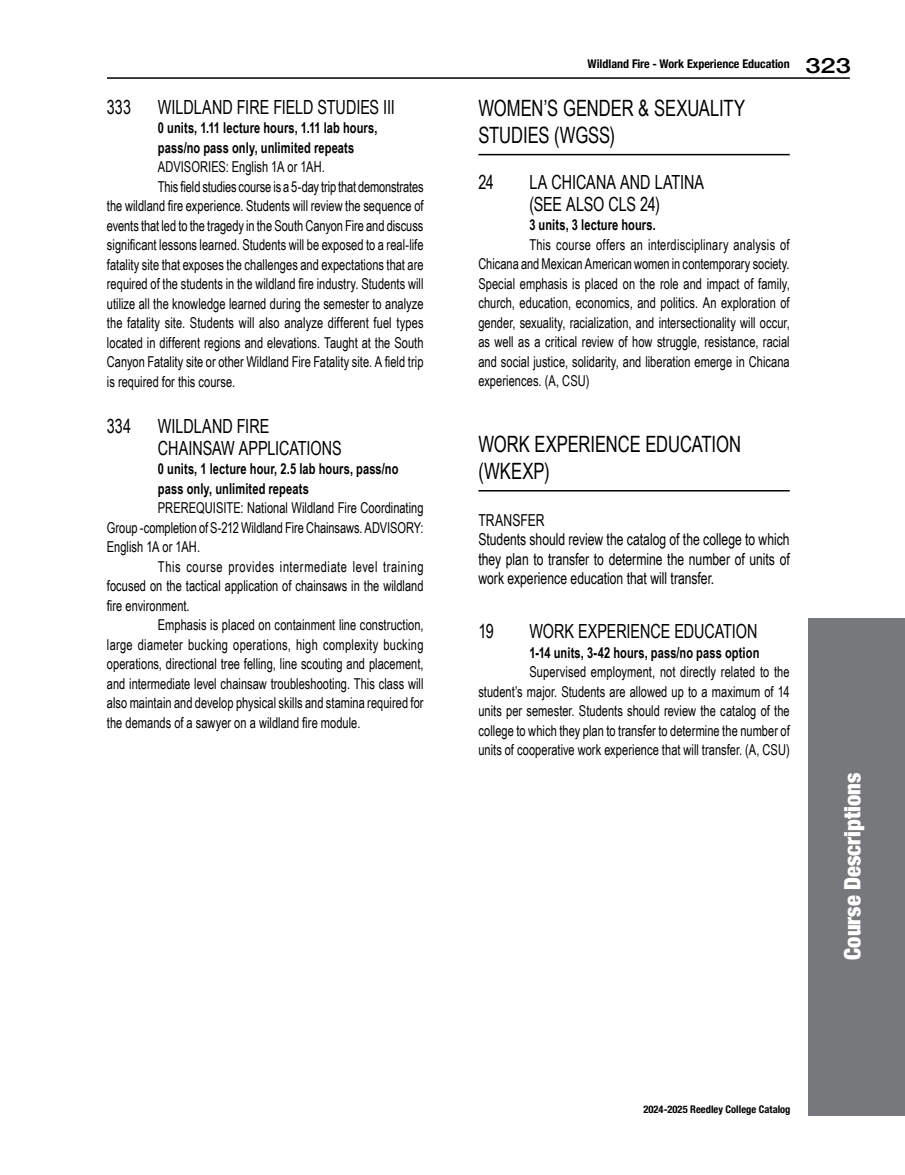
<style>
.page{position:relative;width:905px;height:1175px;background:#fff}
.page>*{position:absolute;margin:0;border:0;box-sizing:border-box;transform-origin:0 0}
.ProgramNAME{font:22.5px/27px "Arial Narrow";color:#000;scale:.9 1}
.t1{font:900 condensed 22.5px "Helvetica Neue";color:#fff}
.CourseTitlefinal{font:19.5px "Arial Narrow";color:#000;scale:.9 1}
.CourseTitlefinal-2{font:16.5px/19.5px "Arial Narrow";color:#000;text-align:justify;scale:.9 1}
.TEXTDES{font:15px/19.5px "Arial Narrow";color:#000;text-align:justify;scale:.9 1}
.CourseTitlefinal-3{font:15px/19.5px "Arial Narrow";letter-spacing:.005em;color:#000;text-align:justify;scale:.9 1}
.TEXTDES-2{font:700 15px "Arial Narrow";letter-spacing:.01em;color:#000;scale:.9 1}
.t2{font:700 condensed 12px "Helvetica Neue";color:#000}
.t3{font:700 condensed 10.5px "Helvetica Neue";color:#000}
.s1{font-weight:500;font-stretch:normal;font-size:21px}
</style>
<div class="page">
<hr style="left:107px;top:77px;width:742px;height:2px;background:#000">
<div style="left:808px;top:618px;width:96px;height:497px;background:#77787b"></div>
<hr style="left:478px;top:154px;width:311px;height:1px;background:#000">
<hr style="left:478px;top:490px;width:311px;height:1px;background:#000">
<p class="CourseTitlefinal" style="left:107px;top:93px;width:28px">333</p>
<p class="CourseTitlefinal" style="left:158px;top:93px;width:265px">WILDLAND FIRE FIELD STUDIES III</p>
<p class="TEXTDES-2" style="left:158px;top:117px;width:245px">0 units, 1.11 lecture hours, 1.11 lab hours,</p>
<p class="TEXTDES-2" style="left:158px;top:136px;width:219px">pass/no pass only, unlimited repeats</p>
<p class="TEXTDES" style="left:158px;top:157px;width:187px">ADVISORIES: English 1A or 1AH.</p>
<p class="TEXTDES" style="left:107px;top:176px;width:353px;text-indent:51px">This field studies course is a 5-day trip that demonstrates the wildland fire experience. Students will review the sequence of events that led to the tragedy in the South Canyon Fire and discuss significant lessons learned. Students will be exposed to a real-life fatality site that exposes the challenges and expectations that are required of the students in the wildland fire industry. Students will utilize all the knowledge learned during the semester to analyze the fatality site. Students will also analyze different fuel types located in different regions and elevations. Taught at the South Canyon Fatality site or other Wildland Fire Fatality site. A field trip is required for this course.</p>
<p class="CourseTitlefinal" style="left:107px;top:411px;width:28px">334</p>
<p class="CourseTitlefinal" style="left:158px;top:411px;width:125px">WILDLAND FIRE</p>
<p class="CourseTitlefinal" style="left:158px;top:433px;width:205px">CHAINSAW APPLICATIONS</p>
<p class="TEXTDES-2" style="left:158px;top:457px;width:269px">0 units, 1 lecture hour, 2.5 lab hours, pass/no</p>
<p class="TEXTDES-2" style="left:158px;top:477px;width:169px">pass only, unlimited repeats</p>
<p class="TEXTDES" style="left:107px;top:497px;width:353px;text-indent:51px">PREREQUISITE: National Wildland Fire Coordinating Group -completion of S-212 Wildland Fire Chainsaws. ADVISORY:<br>English 1A or 1AH.</p>
<p class="TEXTDES" style="left:107px;top:556px;width:353px;text-indent:51px">This course provides intermediate level training focused on the tactical application of chainsaws in the wildland fire environment.</p>
<p class="TEXTDES" style="left:107px;top:614px;width:353px;text-indent:51px">Emphasis is placed on containment line construction, large diameter bucking operations, high complexity bucking operations, directional tree felling, line scouting and placement, and intermediate level chainsaw troubleshooting. This class will also maintain and develop physical skills and stamina required for the demands of a sawyer on a wildland fire module.</p>
<p class="t2" style="left:587px;top:54px;width:265px">Wildland Fire - Work Experience Education <span class="s1">323</span></p>
<p class="ProgramNAME" style="left:478px;top:94px;width:298px">WOMEN’S GENDER &amp; SEXUALITY<br>STUDIES (WGSS)</p>
<p class="CourseTitlefinal" style="left:478px;top:168px;width:19px">24</p>
<p class="CourseTitlefinal" style="left:529px;top:168px;width:196px">LA CHICANA AND LATINA</p>
<p class="CourseTitlefinal" style="left:529px;top:189px;width:146px">(SEE ALSO CLS 24)</p>
<p class="TEXTDES-2" style="left:529px;top:213px;width:142px">3 units, 3 lecture hours.</p>
<p class="CourseTitlefinal-3" style="left:478px;top:234px;width:347px;text-indent:51px">This course offers an interdisciplinary analysis of Chicana and Mexican American women in contemporary society.<br>Special emphasis is placed on the role and impact of family, church, education, economics, and politics. An exploration of gender, sexuality, racialization, and intersectionality will occur, as well as a critical review of how struggle, resistance, racial and social justice, solidarity, and liberation emerge in Chicana experiences. (A, CSU)</p>
<p class="ProgramNAME" style="left:478px;top:430px;width:293px">WORK EXPERIENCE EDUCATION (WKEXP)</p>
<p class="CourseTitlefinal-2" style="left:478px;top:509px;width:75px">TRANSFER</p>
<p class="CourseTitlefinal-2" style="left:478px;top:529px;width:347px">Students should review the catalog of the college to which they plan to transfer to determine the number of units of work experience education that will transfer.</p>
<p class="CourseTitlefinal" style="left:478px;top:617px;width:19px">19</p>
<p class="CourseTitlefinal" style="left:529px;top:617px;width:255px">WORK EXPERIENCE EDUCATION</p>
<p class="TEXTDES-2" style="left:529px;top:641px;width:257px">1-14 units, 3-42 hours, pass/no pass option</p>
<p class="CourseTitlefinal-3" style="left:478px;top:661px;width:347px;text-indent:51px">Supervised employment, not directly related to the student’s major. Students are allowed up to a maximum of 14 units per semester. Students should review the catalog of the college to which they plan to transfer to determine the number of units of cooperative work experience that will transfer. (A, CSU)</p>
<h1 class="t1" style="left:833px;top:959px;width:188px;rotate:-90deg">Course Descriptions</h1>
<p class="t3" style="left:643px;top:1100px;width:148px">2024-2025 Reedley College Catalog</p>
</div>
